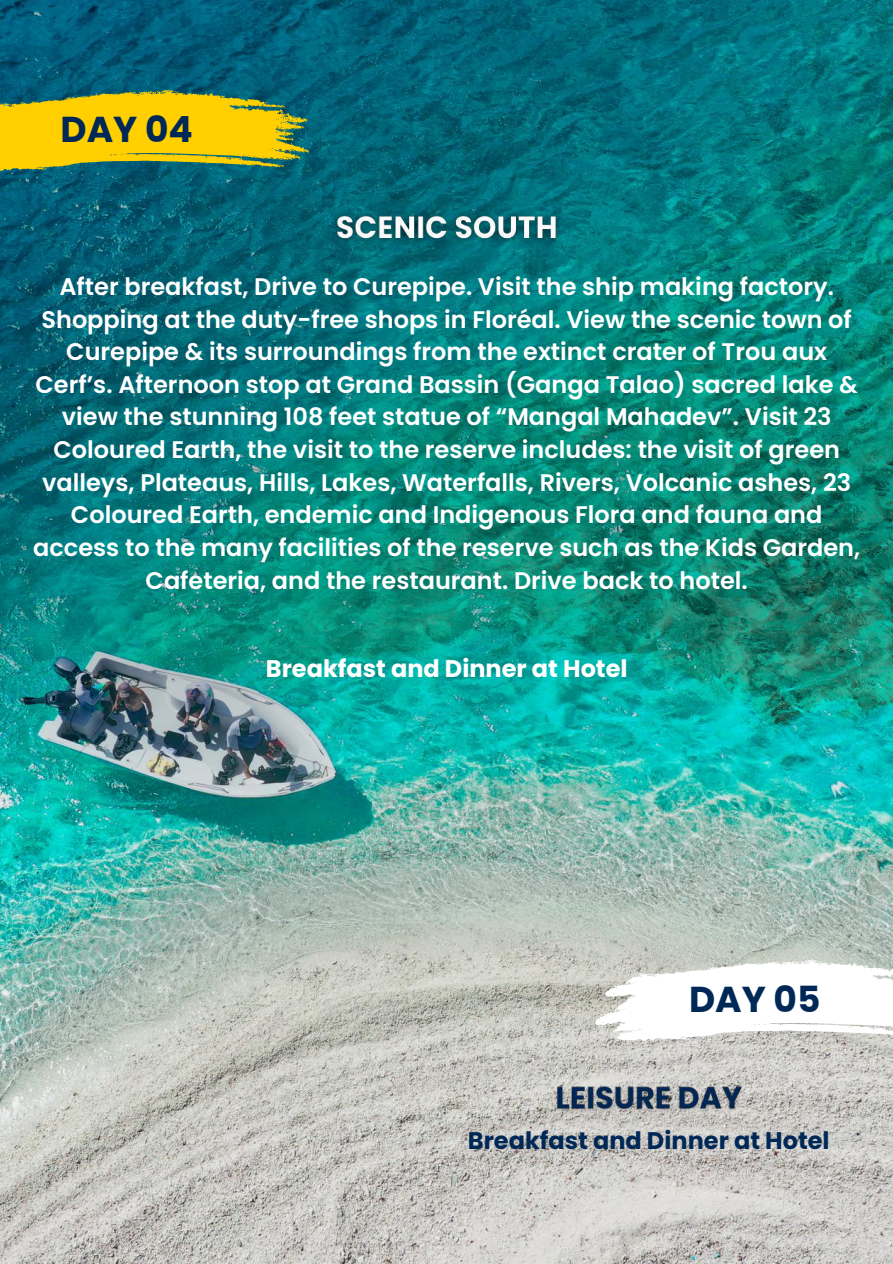
<style>
.page{position:relative;width:893px;height:1264px;background:#fff}
.page>*{position:absolute;margin:0;border:0;box-sizing:border-box;transform-origin:0 0}
.t1{font:700 36px "Poppins";color:#002857}
.t2{font:600 24px/32.7px "Poppins";color:#fff;text-align:center}
.t3{font:700 24px "Poppins";color:#fff}
.t4{font:700 24px "Poppins";color:#002857}
</style>
<div class="page">
<img style="left:0;top:1154px;width:892px;height:109px">
<img style="left:0;top:0;width:892px;height:1154px">
<svg style="left:0;top:90px;width:308px;height:81px;background:#bfb21d"></svg>
<img style="left:323px;top:204px;width:247px;height:51px">
<svg style="left:595px;top:959px;width:297px;height:82px"></svg>
<img style="left:550px;top:1077px;width:198px;height:42px">
<h1 class="t1" style="left:60px;top:104px;width:134px">DAY 04</h1>
<p class="t2" style="left:33px;top:270px;width:828px">After breakfast, Drive to Curepipe. Visit the ship making factory.<br>Shopping at the duty-free shops in Floréal. View the scenic town of Curepipe &amp; its surroundings from the extinct crater of Trou aux Cerf’s. Afternoon stop at Grand Bassin (Ganga Talao) sacred lake &amp; view the stunning 108 feet statue of “Mangal Mahadev”. Visit 23<br>Coloured Earth, the visit to the reserve includes: the visit of green valleys, Plateaus, Hills, Lakes, Waterfalls, Rivers, Volcanic ashes, 23<br>Coloured Earth, endemic and Indigenous Flora and fauna and access to the many facilities of the reserve such as the Kids Garden, Cafeteria, and the restaurant. Drive back to hotel.</p>
<p class="t3" style="left:266px;top:652px;width:363px">Breakfast and Dinner at Hotel</p>
<h1 class="t1" style="left:689px;top:973px;width:133px">DAY 05</h1>
<p class="t4" style="left:468px;top:1123px;width:363px">Breakfast and Dinner at Hotel</p>
</div>
